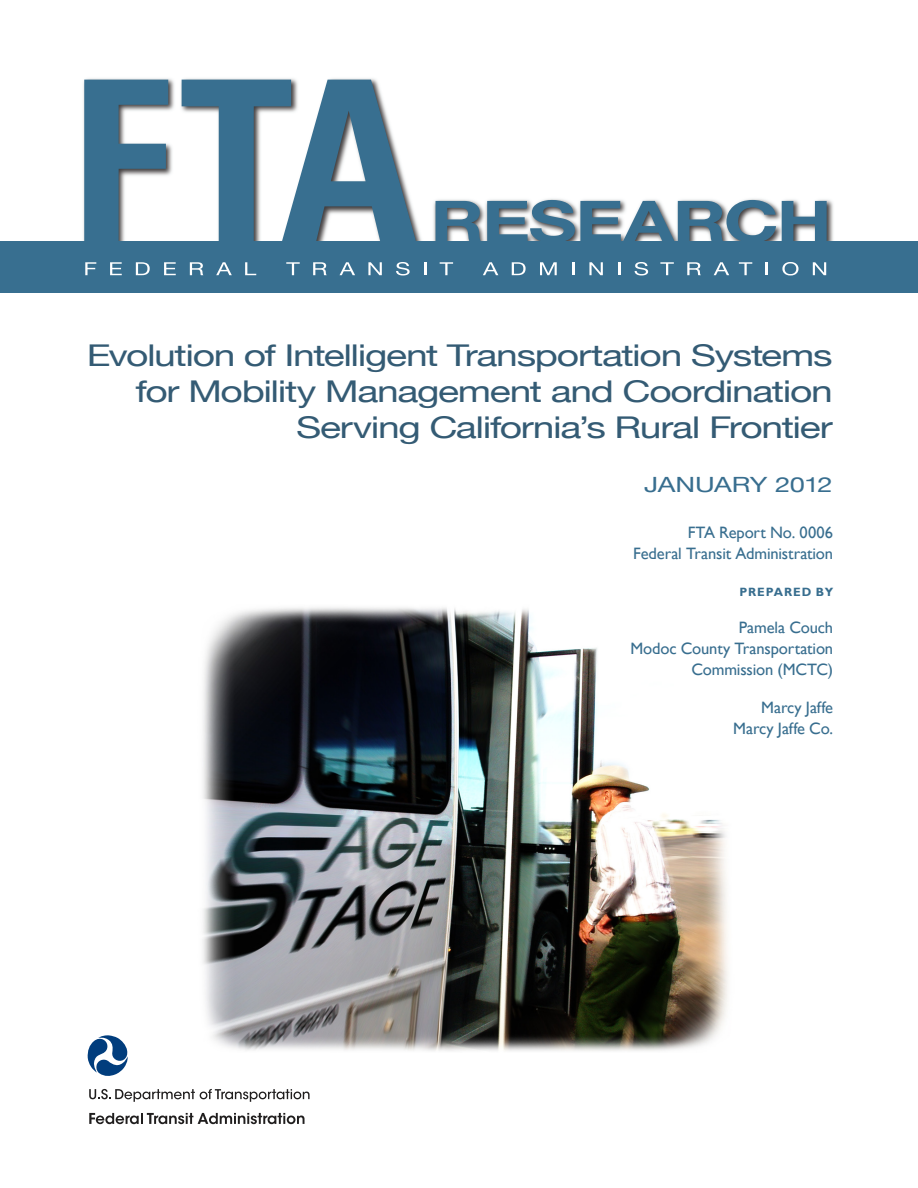
<style>
.page{position:relative;width:918px;height:1188px;background:#fff}
.page>*{position:absolute;margin:0;border:0;box-sizing:border-box;transform-origin:0 0}
.Cover__headline{font:30px/36px "Helvetica Neue";letter-spacing:-.035em;color:#345b74;text-align:right;scale:1.3 1}
.Cover__Date{font:21px "Helvetica Neue";letter-spacing:-.02em;color:#386e8f;scale:1.3 1}
.Cover__FTA_proj{font:16.5px/21px "Gill Sans";letter-spacing:-.01em;color:#386e8f;text-align:right}
.Cover__FTA_proj-2{font:700 12px "Gill Sans";letter-spacing:.075em;color:#386e8f}
</style>
<div class="page">
<img style="left:202px;top:607px;width:526px;height:444px">
<img style="left:81px;top:78px;width:345px;height:164px">
<svg style="left:84px;top:80px;width:84px;height:162px"></svg>
<svg style="left:182px;top:80px;width:234px;height:162px"></svg>
<img style="left:431px;top:198px;width:405px;height:44px">
<svg style="left:436px;top:201px;width:45px;height:41px;background:#698ca1"></svg>
<svg style="left:487px;top:200px;width:289px;height:42px"></svg>
<svg style="left:782px;top:201px;width:45px;height:41px"></svg>
<div style="left:0;top:242px;width:918px;height:51px;background:#386f90"></div>
<svg style="left:85px;top:262px;width:11px;height:13px"></svg>
<svg style="left:110px;top:262px;width:12px;height:13px"></svg>
<svg style="left:136px;top:262px;width:14px;height:13px"></svg>
<svg style="left:164px;top:262px;width:12px;height:13px"></svg>
<svg style="left:190px;top:262px;width:13px;height:13px"></svg>
<svg style="left:216px;top:262px;width:16px;height:13px"></svg>
<svg style="left:245px;top:262px;width:11px;height:13px"></svg>
<svg style="left:286px;top:262px;width:14px;height:13px"></svg>
<svg style="left:313px;top:262px;width:14px;height:13px"></svg>
<svg style="left:340px;top:262px;width:15px;height:13px"></svg>
<svg style="left:368px;top:262px;width:14px;height:13px"></svg>
<svg style="left:396px;top:262px;width:14px;height:14px"></svg>
<svg style="left:424px;top:262px;width:2px;height:13px"></svg>
<svg style="left:440px;top:262px;width:13px;height:13px"></svg>
<svg style="left:483px;top:262px;width:15px;height:13px"></svg>
<svg style="left:512px;top:262px;width:14px;height:13px"></svg>
<svg style="left:540px;top:262px;width:17px;height:13px"></svg>
<svg style="left:572px;top:262px;width:2px;height:13px"></svg>
<svg style="left:589px;top:262px;width:14px;height:13px"></svg>
<svg style="left:618px;top:262px;width:2px;height:13px"></svg>
<svg style="left:635px;top:262px;width:13px;height:14px"></svg>
<svg style="left:660px;top:262px;width:14px;height:13px"></svg>
<svg style="left:687px;top:262px;width:14px;height:13px"></svg>
<svg style="left:714px;top:262px;width:15px;height:13px"></svg>
<svg style="left:739px;top:262px;width:13px;height:13px"></svg>
<svg style="left:766px;top:262px;width:2px;height:13px"></svg>
<svg style="left:782px;top:262px;width:17px;height:14px"></svg>
<svg style="left:813px;top:262px;width:13px;height:13px"></svg>
<svg style="left:87px;top:1035px;width:41px;height:41px"></svg>
<svg style="left:89px;top:1089px;width:221px;height:13px"></svg>
<svg style="left:89px;top:1113px;width:216px;height:11px"></svg>
<h1 class="Cover__headline" style="left:87px;top:335px;width:575px">Evolution of Intelligent Transportation Systems for Mobility Management and Coordination<br>Serving California’s Rural Frontier</h1>
<p class="Cover__Date" style="left:644px;top:466px;width:147px">JANUARY 2012</p>
<p class="Cover__FTA_proj" style="left:633px;top:522px;width:201px">FTA Report No. 0006<br>Federal Transit Administration</p>
<p class="Cover__FTA_proj-2" style="left:740px;top:585px;width:95px">PREPARED BY</p>
<p class="Cover__FTA_proj" style="left:630px;top:618px;width:204px">Pamela Couch<br>Modoc County Transportation<br>Commission (MCTC)</p>
<p class="Cover__FTA_proj" style="left:733px;top:697px;width:101px">Marcy Jaffe<br>Marcy Jaffe Co.</p>
</div>
